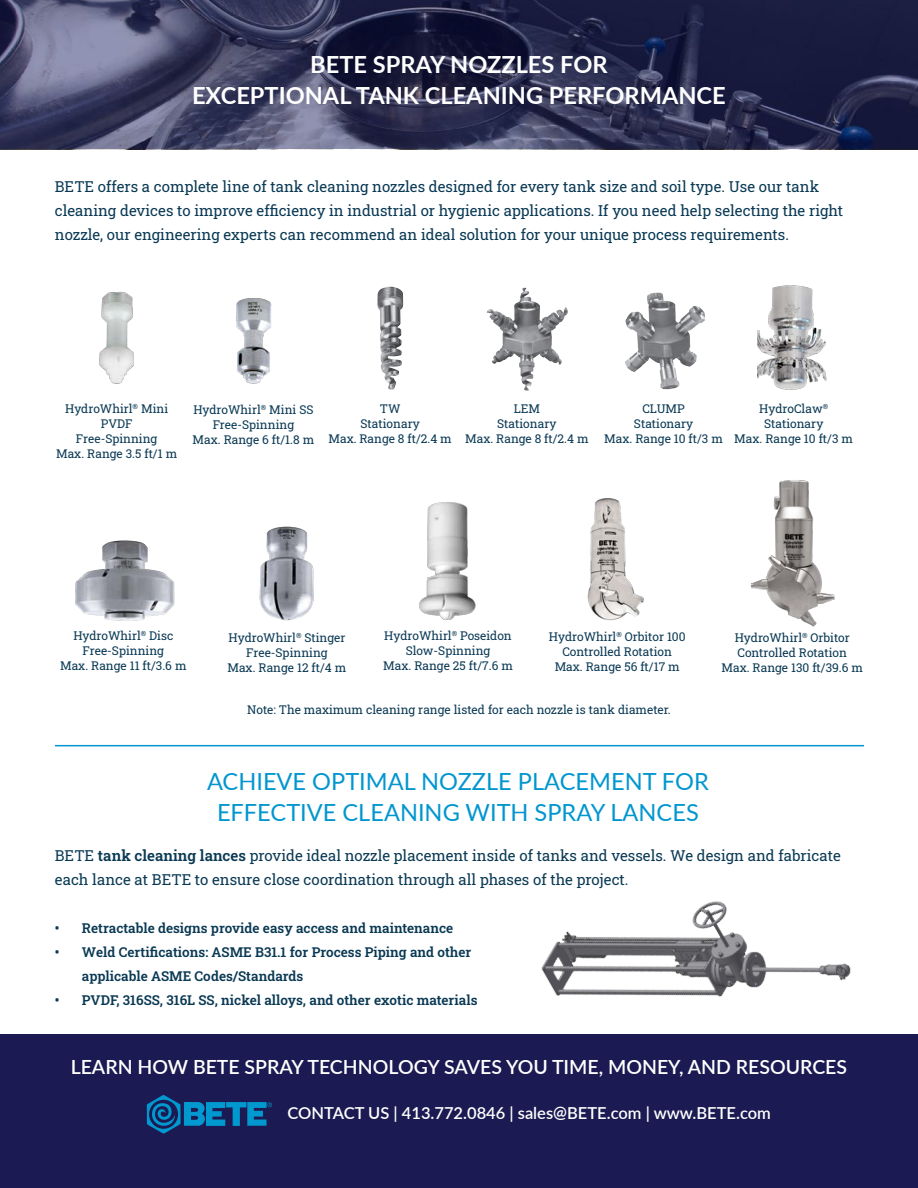
<style>
.page{position:relative;width:918px;height:1188px;background:#fff}
.page>*{position:absolute;margin:0;border:0;box-sizing:border-box;transform-origin:0 0}
.t1{font:23.55px "Lato";color:#0096cf}
.t2{font:700 23.55px "Lato";color:#fff}
.t3{font:600 19.5px "Lato";color:#fff}
.t4{font:600 16.5px "Lato";color:#fff}
.t5{font:15px/24px "Roboto Slab";color:#0a3954}
.t6{font:600 13.5px/24px "Roboto Slab";color:#0a3954}
.t7{font:12px/15px "Roboto Slab";color:#0a3954;text-align:center}
.s1{font-weight:600}
</style>
<div class="page">
<svg style="left:0;top:0;width:918px;height:149px;background:#333556"></svg>
<div style="left:0;top:1035px;width:918px;height:153px;background:#1b1a52"></div>
<svg style="left:147px;top:1095px;width:125px;height:39px"></svg>
<img style="left:377px;top:287px;width:26px;height:103px">
<img style="left:487px;top:288px;width:43px;height:103px">
<img style="left:625px;top:292px;width:33px;height:80px">
<img style="left:757px;top:285px;width:70px;height:105px">
<img style="left:236px;top:298px;width:36px;height:86px">
<img style="left:99px;top:292px;width:35px;height:92px">
<img style="left:259px;top:526px;width:55px;height:95px">
<img style="left:419px;top:502px;width:57px;height:118px">
<img style="left:75px;top:540px;width:100px;height:81px">
<img style="left:750px;top:480px;width:85px;height:147px">
<img style="left:587px;top:498px;width:57px;height:123px">
<img style="left:541px;top:901px;width:310px;height:96px">
<hr style="left:55px;top:745px;width:809px;height:1px;background:#0096cf">
<p class="t2" style="left:310px;top:47px;width:299px">BETE SPRAY NOZZLES FOR</p>
<p class="t2" style="left:192px;top:78px;width:535px">EXCEPTIONAL TANK CLEANING PERFORMANCE</p>
<p class="t5" style="left:55px;top:175px;width:790px">BETE offers a complete line of tank cleaning nozzles designed for every tank size and soil type. Use our tank cleaning devices to improve efficiency in industrial or hygienic applications. If you need help selecting the right nozzle, our engineering experts can recommend an ideal solution for your unique process requirements.</p>
<p class="t7" style="left:65px;top:401px;width:105px">HydroWhirl<sup>®</sup> Mini<br>PVDF</p>
<p class="t7" style="left:76px;top:431px;width:83px">Free-Spinning</p>
<p class="t7" style="left:56px;top:446px;width:123px">Max. Range 3.5 ft/1 m</p>
<p class="t7" style="left:193px;top:401px;width:122px">HydroWhirl<sup>®</sup> Mini SS</p>
<p class="t7" style="left:213px;top:416px;width:83px">Free-Spinning</p>
<p class="t7" style="left:193px;top:431px;width:123px">Max. Range 6 ft/1.8 m</p>
<p class="t7" style="left:380px;top:401px;width:22px">TW</p>
<p class="t7" style="left:361px;top:416px;width:61px">Stationary</p>
<p class="t7" style="left:328px;top:431px;width:125px">Max. Range 8 ft/2.4 m</p>
<p class="t7" style="left:514px;top:401px;width:28px">LEM</p>
<p class="t7" style="left:497px;top:416px;width:61px">Stationary</p>
<p class="t7" style="left:465px;top:431px;width:125px">Max. Range 8 ft/2.4 m</p>
<p class="t7" style="left:642px;top:401px;width:44px">CLUMP</p>
<p class="t7" style="left:634px;top:416px;width:61px">Stationary</p>
<p class="t7" style="left:604px;top:431px;width:120px">Max. Range 10 ft/3 m</p>
<p class="t7" style="left:759px;top:401px;width:70px">HydroClaw<sup>®</sup></p>
<p class="t7" style="left:764px;top:416px;width:61px">Stationary</p>
<p class="t7" style="left:734px;top:431px;width:120px">Max. Range 10 ft/3 m</p>
<p class="t7" style="left:73px;top:628px;width:101px">HydroWhirl<sup>®</sup> Disc</p>
<p class="t7" style="left:83px;top:643px;width:83px">Free-Spinning</p>
<p class="t7" style="left:60px;top:658px;width:128px">Max. Range 11 ft/3.6 m</p>
<p class="t7" style="left:229px;top:630px;width:118px">HydroWhirl<sup>®</sup> Stinger</p>
<p class="t7" style="left:246px;top:645px;width:83px">Free-Spinning</p>
<p class="t7" style="left:227px;top:660px;width:121px">Max. Range 12 ft/4 m</p>
<p class="t7" style="left:384px;top:628px;width:129px">HydroWhirl<sup>®</sup> Poseidon</p>
<p class="t7" style="left:406px;top:643px;width:86px">Slow-Spinning</p>
<p class="t7" style="left:383px;top:658px;width:131px">Max. Range 25 ft/7.6 m</p>
<p class="t7" style="left:549px;top:629px;width:138px">HydroWhirl<sup>®</sup> Orbitor 100</p>
<p class="t7" style="left:562px;top:644px;width:111px">Controlled Rotation</p>
<p class="t7" style="left:555px;top:659px;width:127px">Max. Range 56 ft/17 m</p>
<p class="t7" style="left:247px;top:702px;width:425px">Note: The maximum cleaning range listed for each nozzle is tank diameter.</p>
<p class="t7" style="left:735px;top:629px;width:117px">HydroWhirl<sup>®</sup> Orbitor</p>
<p class="t7" style="left:737px;top:644px;width:111px">Controlled Rotation</p>
<p class="t7" style="left:721px;top:659px;width:143px">Max. Range 130 ft/39.6 m</p>
<p class="t1" style="left:207px;top:764px;width:503px">ACHIEVE OPTIMAL NOZZLE PLACEMENT FOR</p>
<p class="t1" style="left:217px;top:795px;width:483px">EFFECTIVE CLEANING WITH SPRAY LANCES</p>
<p class="t5" style="left:55px;top:843px;width:787px">BETE <span class="s1">tank cleaning lances</span> provide ideal nozzle placement inside of tanks and vessels. We design and fabricate each lance at BETE to ensure close coordination through all phases of the project.</p>
<p class="t6" style="left:55px;top:916px;width:400px">• Retractable designs provide easy access and maintenance</p>
<p class="t6" style="left:82px;top:940px;width:391px;text-indent:-27px">• Weld Certifications: ASME B31.1 for Process Piping and other applicable ASME Codes/Standards</p>
<p class="t6" style="left:55px;top:988px;width:424px">• PVDF, 316SS, 316L SS, nickel alloys, and other exotic materials</p>
<p class="t3" style="left:71px;top:1053px;width:778px">LEARN HOW BETE SPRAY TECHNOLOGY SAVES YOU TIME, MONEY, AND RESOURCES</p>
<p class="t4" style="left:288px;top:1101px;width:485px">CONTACT US | 413.772.0846 | sales@BETE.com | www.BETE.com</p>
</div>
